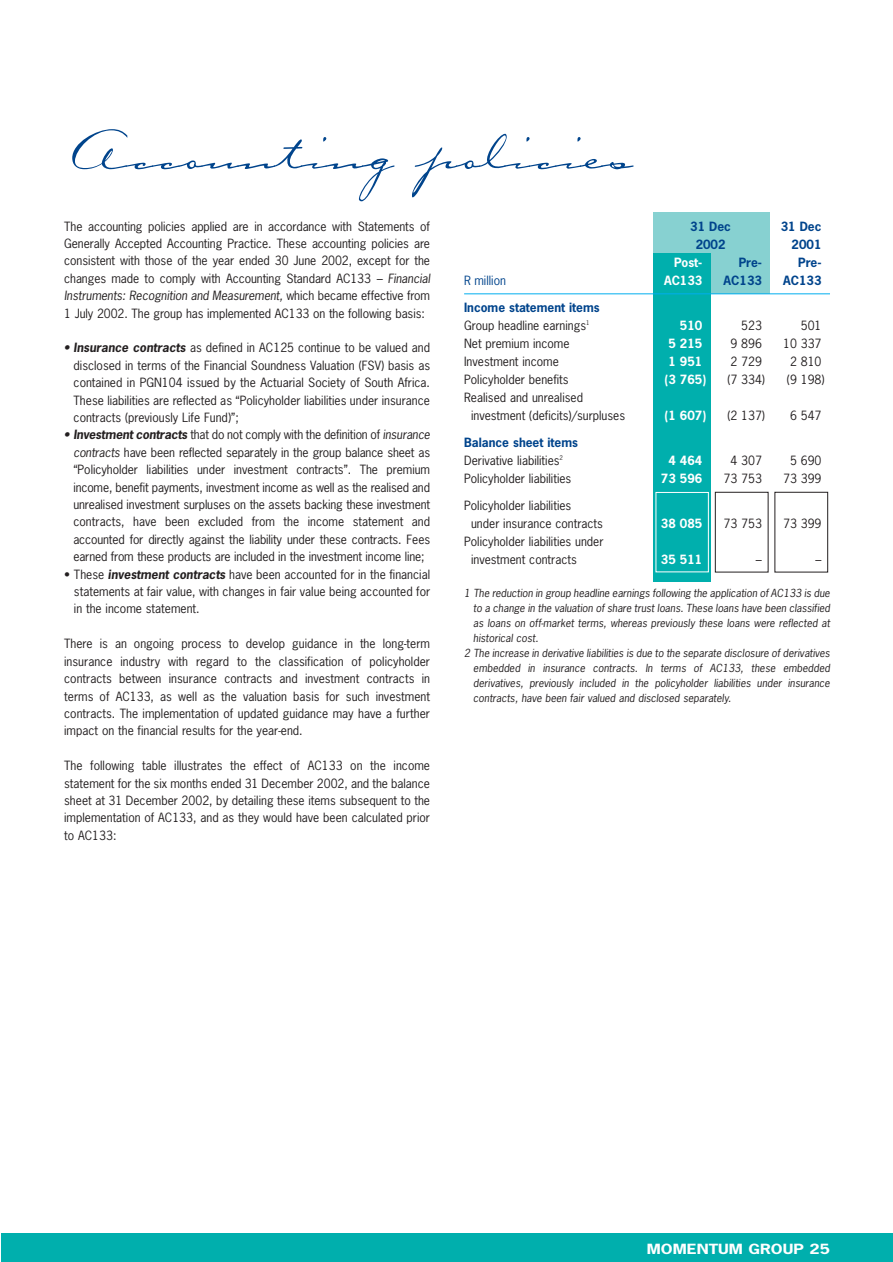
<style>
.page{position:relative;width:893px;height:1262px;background:#fff}
.page>*{position:absolute;margin:0;border:0;box-sizing:border-box;transform-origin:0 0}
.t1{font:75px "Hemingway";color:#00448c}
.t2{font:700 13.2px "News Gothic";color:#fff;scale:1.25 1}
.t3{font:12px/17.4px "News Gothic";color:#231f20;text-align:justify}
.t4{font:700 12px "News Gothic";color:#fff}
.t5{font:700 12px "News Gothic";color:#00448c}
.t6{font:12px "News Gothic";color:#00448c}
.t7{font:italic 10.5px "News Gothic";color:#231f20}
.s1{font-style:italic}
.s2{font-weight:700;font-style:italic}
.s3{font-weight:700;color:#00448c}
</style>
<div class="page">
<div style="left:653px;top:212px;width:116px;height:82px;background:#87d1d1"></div>
<div style="left:1px;top:1233px;width:891px;height:29px;background:#00afad"></div>
<div style="left:653px;top:253px;width:57px;height:329px;background:#00afad"></div>
<hr style="left:464px;top:293px;width:366px;height:1px;background:#00aeef">
<svg style="left:715px;top:492px;width:113px;height:80px"></svg>
<h1 class="t1" style="left:64px;top:99px;width:570px">Accounting policies</h1>
<p class="t3" style="left:64px;top:218px;width:367px">The accounting policies applied are in accordance with Statements of Generally Accepted Accounting Practice. These accounting policies are consistent with those of the year ended 30 June 2002, except for the changes made to comply with Accounting Standard AC133 <span class="s1">– Financial Instruments: Recognition and Measurement,</span> which became effective from 1 July 2002. The group has implemented AC133 on the following basis:</p>
<p class="t3" style="left:74px;top:340px;width:358px;text-indent:-9px"><span class="s2">• Insurance contracts</span> as defined in AC125 continue to be valued and disclosed in terms of the Financial Soundness Valuation (FSV) basis as contained in PGN104 issued by the Actuarial Society of South Africa.<br>These liabilities are reflected as “Policyholder liabilities under insurance contracts (previously Life Fund)”;</p>
<p class="t3" style="left:73px;top:427px;width:358px;text-indent:-9px"><span class="s2">• Investment contracts</span> that do not comply with the definition of <span class="s1">insurance contracts</span> have been reflected separately in the group balance sheet as “Policyholder liabilities under investment contracts”. The premium income, benefit payments, investment income as well as the realised and unrealised investment surpluses on the assets backing these investment contracts, have been excluded from the income statement and accounted for directly against the liability under these contracts. Fees earned from these products are included in the investment income line;</p>
<p class="t3" style="left:74px;top:566px;width:358px;text-indent:-10px">• These <span class="s2">investment contracts</span> have been accounted for in the financial statements at fair value, with changes in fair value being accounted for in the income statement.</p>
<p class="t3" style="left:64px;top:636px;width:367px">There is an ongoing process to develop guidance in the long-term insurance industry with regard to the classification of policyholder contracts between insurance contracts and investment contracts in terms of AC133, as well as the valuation basis for such investment contracts. The implementation of updated guidance may have a further impact on the financial results for the year-end.</p>
<p class="t3" style="left:64px;top:758px;width:367px">The following table illustrates the effect of AC133 on the income statement for the six months ended 31 December 2002, and the balance sheet at 31 December 2002, by detailing these items subsequent to the implementation of AC133, and as they would have been calculated prior to AC133:</p>
<p class="t5" style="left:690px;top:221px;width:42px">31 Dec</p>
<p class="t5" style="left:780px;top:221px;width:42px">31 Dec</p>
<p class="t5" style="left:695px;top:239px;width:31px">2002</p>
<p class="t5" style="left:791px;top:239px;width:31px">2001</p>
<p class="t4" style="left:674px;top:257px;width:30px">Post-</p>
<p class="t5" style="left:738px;top:257px;width:25px">Pre-</p>
<p class="t5" style="left:798px;top:257px;width:25px">Pre-</p>
<p class="t6" style="left:464px;top:275px;width:43px">R million</p>
<p class="t4" style="left:664px;top:275px;width:40px">AC133</p>
<p class="t5" style="left:723px;top:275px;width:40px">AC133</p>
<p class="t5" style="left:783px;top:275px;width:40px">AC133</p>
<p class="t3" style="left:464px;top:299px;width:137px;line-height:18px"><span class="s3">Income statement items<br></span>Group headline earnings<sup>1</sup></p>
<p class="t4" style="left:680px;top:320px;width:24px">510</p>
<p class="t3" style="left:741px;top:317px;width:22px">523</p>
<p class="t3" style="left:800px;top:317px;width:22px">501</p>
<p class="t3" style="left:464px;top:335px;width:107px">Net premium income</p>
<p class="t4" style="left:668px;top:338px;width:35px">5 215</p>
<p class="t3" style="left:730px;top:335px;width:33px">9 896</p>
<p class="t3" style="left:783px;top:335px;width:40px">10 337</p>
<p class="t3" style="left:464px;top:353px;width:96px">Investment income</p>
<p class="t4" style="left:668px;top:356px;width:35px">1 951</p>
<p class="t3" style="left:730px;top:353px;width:33px">2 729</p>
<p class="t3" style="left:790px;top:353px;width:33px">2 810</p>
<p class="t3" style="left:464px;top:371px;width:106px">Policyholder benefits</p>
<p class="t4" style="left:664px;top:374px;width:43px">(3 765)</p>
<p class="t3" style="left:727px;top:371px;width:39px">(7 334)</p>
<p class="t3" style="left:786px;top:371px;width:39px">(9 198)</p>
<p class="t3" style="left:471px;top:389px;width:156px;line-height:18px;text-indent:-7px">Realised and unrealised investment (deficits)/surpluses</p>
<p class="t4" style="left:664px;top:410px;width:43px">(1 607)</p>
<p class="t3" style="left:727px;top:407px;width:39px">(2 137)</p>
<p class="t3" style="left:790px;top:407px;width:33px">6 547</p>
<p class="t3" style="left:464px;top:434px;width:115px;line-height:18px"><span class="s3">Balance sheet items<br></span>Derivative liabilities<sup>2</sup></p>
<p class="t4" style="left:668px;top:455px;width:35px">4 464</p>
<p class="t3" style="left:730px;top:452px;width:33px">4 307</p>
<p class="t3" style="left:790px;top:452px;width:33px">5 690</p>
<p class="t3" style="left:464px;top:470px;width:109px">Policyholder liabilities</p>
<p class="t4" style="left:661px;top:473px;width:43px">73 596</p>
<p class="t3" style="left:723px;top:470px;width:40px">73 753</p>
<p class="t3" style="left:783px;top:470px;width:40px">73 399</p>
<p class="t3" style="left:471px;top:497px;width:133px;line-height:18px;text-indent:-7px">Policyholder liabilities<br>under insurance contracts</p>
<p class="t4" style="left:661px;top:518px;width:43px">38 085</p>
<p class="t3" style="left:723px;top:515px;width:40px">73 753</p>
<p class="t3" style="left:783px;top:515px;width:40px">73 399</p>
<p class="t3" style="left:471px;top:533px;width:134px;line-height:18px;text-indent:-7px">Policyholder liabilities under investment contracts</p>
<p class="t4" style="left:661px;top:554px;width:43px">35 511</p>
<p class="t3" style="left:756px;top:551px;width:7px">–</p>
<p class="t3" style="left:815px;top:551px;width:7px">–</p>
<p class="t7" style="left:464px;top:588px;width:367px">1 The reduction in group headline earnings following the application of AC133 is due</p>
<p class="t7" style="left:473px;top:603px;width:358px">to a change in the valuation of share trust loans. These loans have been classified</p>
<p class="t7" style="left:473px;top:618px;width:358px">as loans on off-market terms, whereas previously these loans were reflected at</p>
<p class="t7" style="left:473px;top:633px;width:67px">historical cost.</p>
<p class="t7" style="left:464px;top:648px;width:367px">2 The increase in derivative liabilities is due to the separate disclosure of derivatives</p>
<p class="t7" style="left:473px;top:663px;width:358px">embedded in insurance contracts. In terms of AC133, these embedded</p>
<p class="t7" style="left:473px;top:678px;width:358px">derivatives, previously included in the policyholder liabilities under insurance</p>
<p class="t7" style="left:473px;top:693px;width:259px">contracts, have been fair valued and disclosed separately.</p>
<p class="t2" style="left:646px;top:1243px;width:148px">MOMENTUM GROUP 25</p>
</div>
